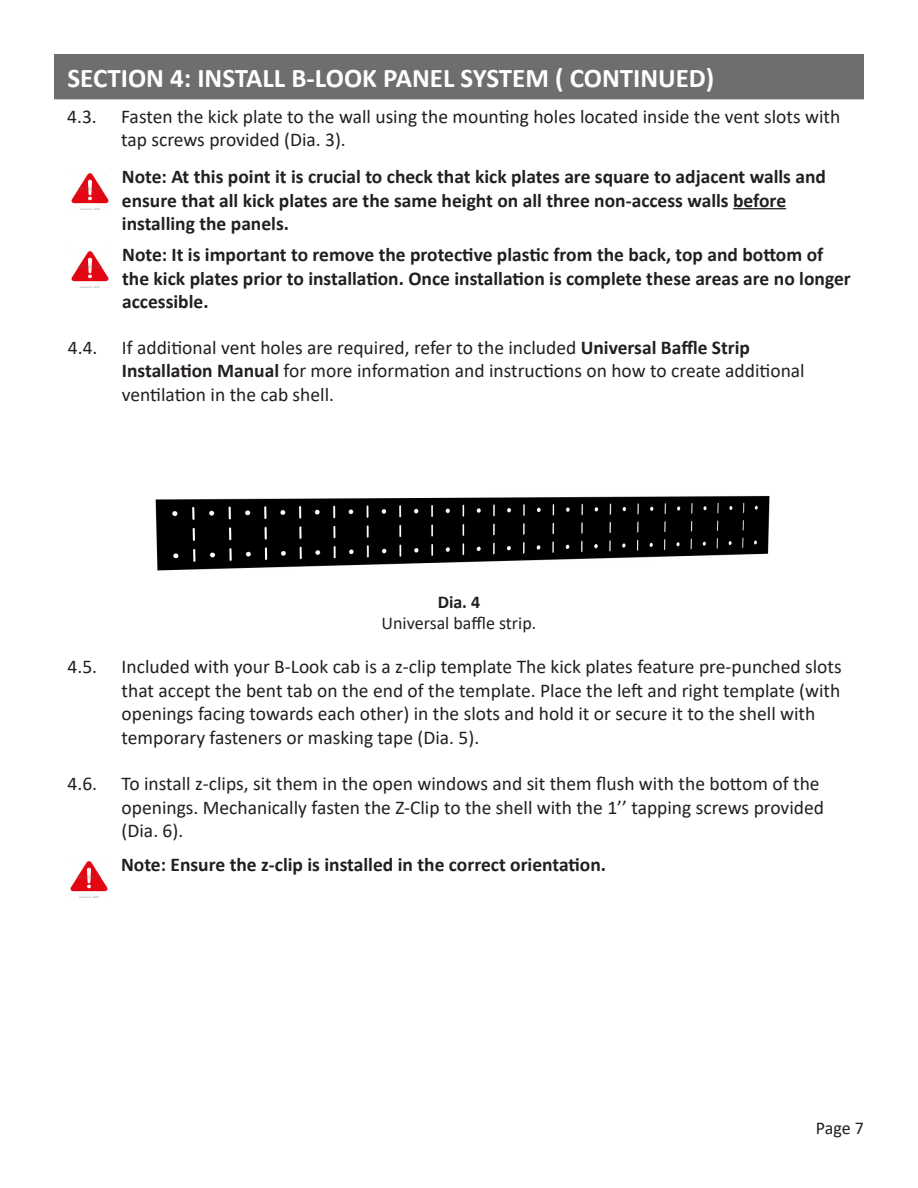
<style>
.page{position:relative;width:918px;height:1188px;background:#fff}
.page>*{position:absolute;margin:0;border:0;box-sizing:border-box;transform-origin:0 0}
.t1{font:700 27px "Calibri";color:#fff}
.t2{font:19.5px/23.4px "Calibri";color:#231f20}
.t3{font:700 19.5px/23.4px "Calibri";color:#231f20}
.t4{font:18px "Calibri";color:#231f20}
.t5{font:700 18px "Calibri";color:#231f20}
.s1{font-weight:700}
</style>
<div class="page">
<div style="left:54px;top:54px;width:810px;height:45px;background:#6d6f6f"></div>
<img style="left:155px;top:495px;width:615px;height:76px">
<img style="left:71px;top:251px;width:38px;height:37px">
<hr style="left:733px;top:208px;width:53px;height:1px;background:#231f20">
<img style="left:71px;top:173px;width:38px;height:37px">
<img style="left:70px;top:861px;width:38px;height:36px">
<p class="t1" style="left:68px;top:59px;width:648px">SECTION 4: INSTALL B-LOOK PANEL SYSTEM ( CONTINUED)</p>
<p class="t2" style="left:67px;top:104px;width:31px">4.3.</p>
<p class="t2" style="left:121px;top:104px;width:721px">Fasten the kick plate to the wall using the mounting holes located inside the vent slots with tap screws provided (Dia. 3).</p>
<p class="t1" style="left:62px;top:59px;width:484px">SECTION 4: INSTALL A-LOOK PANEL SYSTEM</p>
<p class="t3" style="left:122px;top:165px;width:706px">Note: At this point it is crucial to check that kick plates are square to adjacent walls and ensure that all kick plates are the same height on all three non-access walls before</p>
<p class="t3" style="left:122px;top:211px;width:169px">installing the panels.</p>
<p class="t3" style="left:122px;top:243px;width:730px">Note: It is important to remove the protective plastic from the back, top and bottom of the kick plates prior to installation. Once installation is complete these areas are no longer</p>
<p class="t3" style="left:122px;top:290px;width:88px">accessible.</p>
<p class="t2" style="left:68px;top:335px;width:31px">4.4.</p>
<p class="t2" style="left:122px;top:335px;width:630px">If additional vent holes are required, refer to the included <span class="s1">Universal Baffle Strip</span></p>
<p class="t2" style="left:122px;top:358px;width:684px"><span class="s1">Installation Manual</span> for more information and instructions on how to create additional</p>
<p class="t2" style="left:122px;top:382px;width:214px">ventilation in the cab shell.</p>
<p class="t5" style="left:438px;top:589px;width:44px">Dia. 4</p>
<p class="t4" style="left:382px;top:611px;width:156px">Universal baffle strip.</p>
<p class="t2" style="left:68px;top:655px;width:31px">4.5.</p>
<p class="t2" style="left:122px;top:655px;width:722px">Included with your B-Look cab is a z-clip template The kick plates feature pre-punched slots that accept the bent tab on the end of the template. Place the left and right template (with openings facing towards each other) in the slots and hold it or secure it to the shell with temporary fasteners or masking tape (Dia. 5).</p>
<p class="t2" style="left:68px;top:772px;width:31px">4.6.</p>
<p class="t2" style="left:122px;top:772px;width:704px">To install z-clips, sit them in the open windows and sit them flush with the bottom of the openings. Mechanically fasten the Z-Clip to the shell with the 1’’ tapping screws provided (Dia. 6).</p>
<p class="t3" style="left:121px;top:853px;width:486px">Note: Ensure the z-clip is installed in the correct orientation.</p>
<p class="t4" style="left:816px;top:1116px;width:50px">Page 7</p>
</div>
